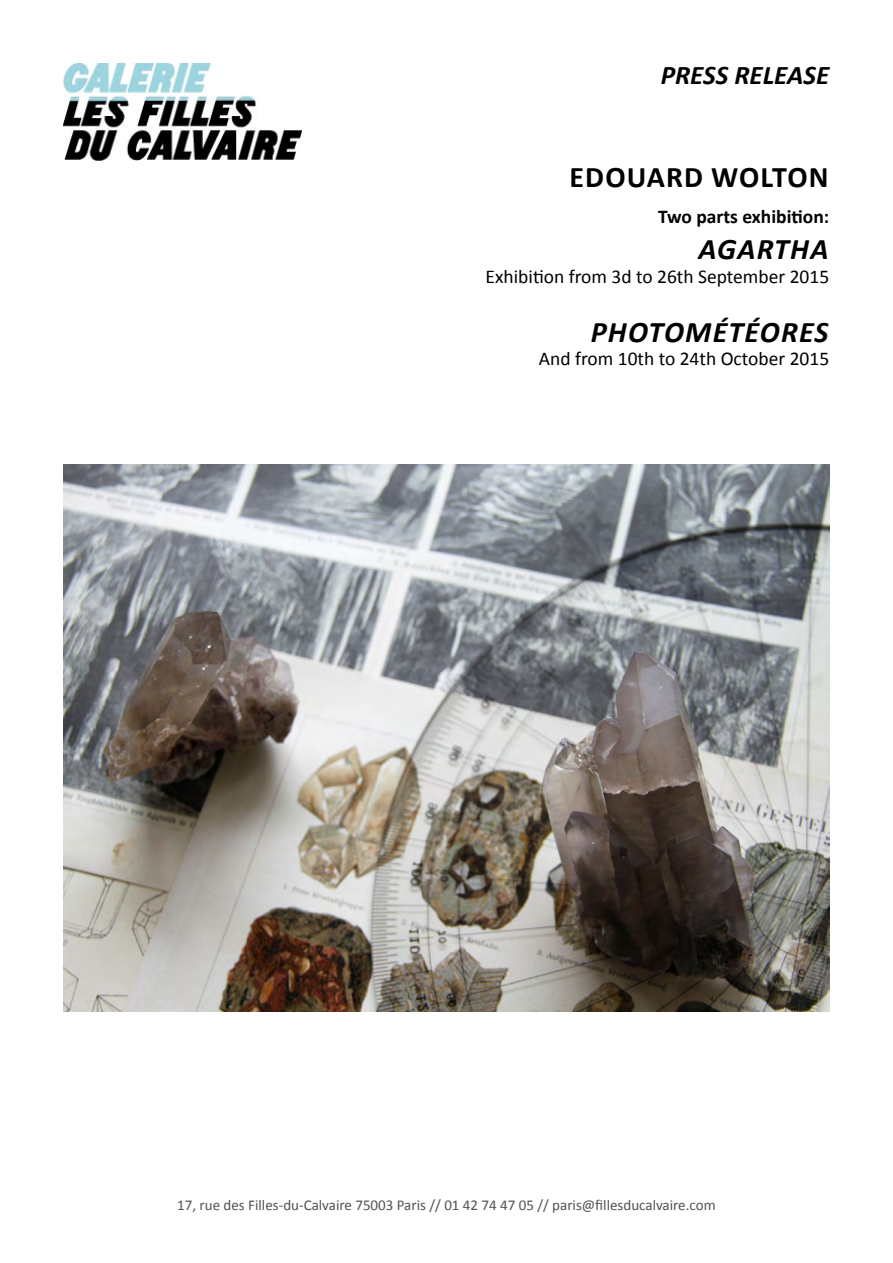
<style>
.page{position:relative;width:893px;height:1263px;background:#fff}
.page>*{position:absolute;margin:0;border:0;box-sizing:border-box;transform-origin:0 0}
.t1{font:italic 700 30px "Calibri";letter-spacing:.04em;color:#000}
.t2{font:700 30px "Calibri";letter-spacing:.04em;color:#000}
.t3{font:italic 700 27px "Calibri";color:#000}
.t4{font:19.5px "Calibri";color:#000}
.t5{font:700 19.5px "Calibri";color:#000}
.t6{font:15px "Calibri";color:#515254}
</style>
<div class="page">
<img style="left:64px;top:64px;width:238px;height:97px">
<img style="left:64px;top:464px;width:765px;height:547px">
<h2 class="t3" style="left:661px;top:56px;width:29px">PRESS</h2>
<h2 class="t3" style="left:734px;top:56px;width:84px">RELEASE</h2>
<h1 class="t2" style="left:569px;top:156px;width:261px">edouard wolton</h1>
<h3 class="t5" style="left:658px;top:203px;width:173px">Two parts exhibition:</h3>
<h1 class="t1" style="left:698px;top:228px;width:131px">AGARTHA</h1>
<h3 class="t4" style="left:486px;top:263px;width:345px">Exhibition from 3d to 26th September 2015</h3>
<h1 class="t1" style="left:591px;top:311px;width:239px">PHOTOMÉTÉORES</h1>
<h3 class="t4" style="left:539px;top:345px;width:292px">And from 10th to 24th October 2015</h3>
<p class="t6" style="left:177px;top:1195px;width:540px">17, rue des Filles-du-Calvaire 75003 Paris // 01 42 74 47 05 // paris@fillesducalvaire.com</p>
</div>
